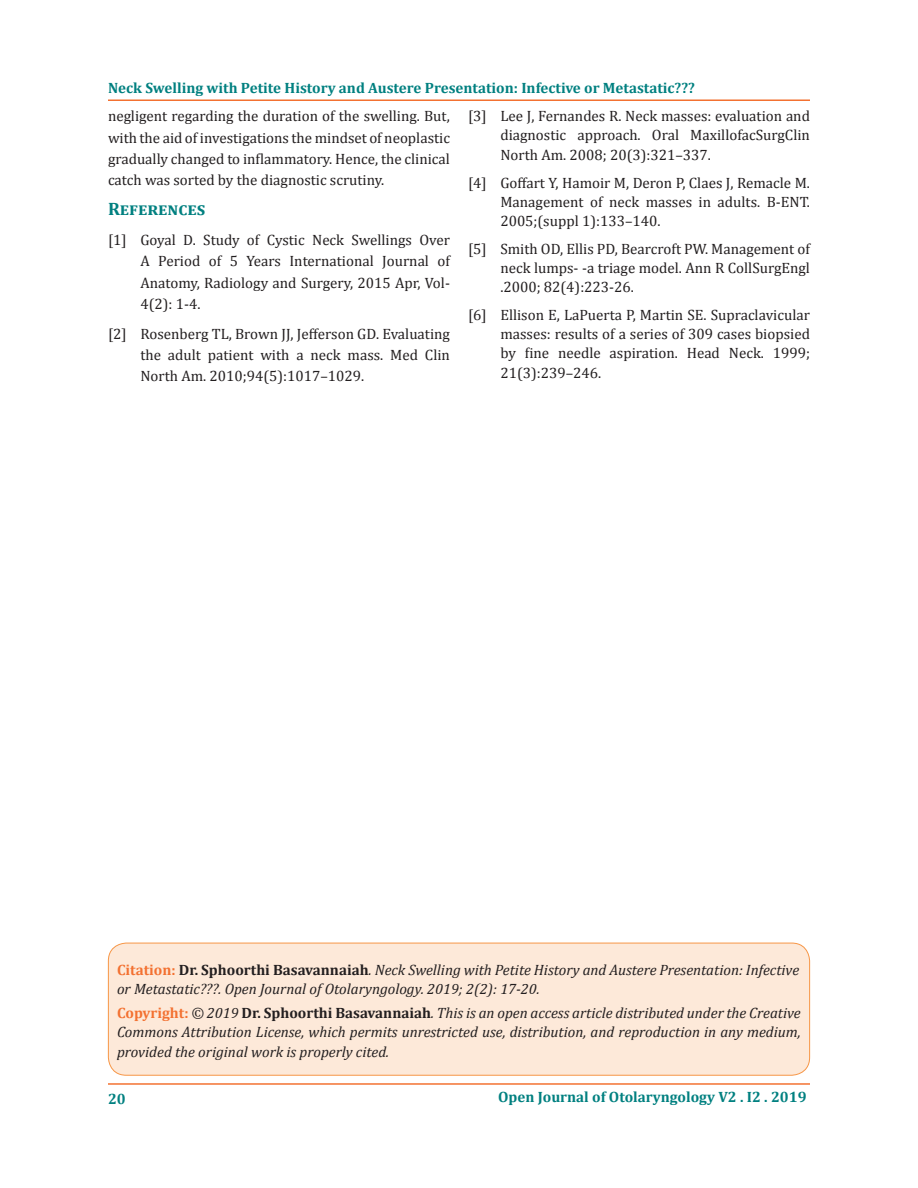
<style>
.page{position:relative;width:918px;height:1188px;background:#fff}
.page>*{position:absolute;margin:0;border:0;box-sizing:border-box;transform-origin:0 0}
.t1{font:700 18px "Cambria";color:#008080}
.List_Paragraph{font:15px/19.2px "Cambria";color:#231f20;text-align:justify}
.t2{font:italic 15px/19.5px "Cambria";color:#231f20}
.t3{font:700 15px "Cambria";color:#008080}
.s1{font-weight:700;font-style:normal;color:#f37131}
.s2{font-weight:700;font-style:normal}
</style>
<div class="page">
<hr style="left:108px;top:1083px;width:702px;height:2px;background:#f37232">
<hr style="left:108px;top:99px;width:702px;height:2px;background:#f37131">
<div style="left:108px;top:943px;width:702px;height:132px;background:#fde9d9;border-radius:18px"></div>
<div style="left:108px;top:943px;width:702px;height:133px;border:1px solid #f79646;border-radius:18px"></div>
<p class="t3" style="left:108px;top:77px;width:588px">Neck Swelling with Petite History and Austere Presentation: Infective or Metastatic???</p>
<p class="List_Paragraph" style="left:108px;top:105px;width:344px;line-height:21.3px">negligent regarding the duration of the swelling. But, with the aid of investigations the mindset of neoplastic gradually changed to inflammatory. Hence, the clinical catch was sorted by the diagnostic scrutiny.</p>
<p class="t1" style="left:108px;top:196px;width:99px">References</p>
<p class="List_Paragraph" style="left:140px;top:229px;width:311px;line-height:21.3px;text-indent:-32px">[1] Goyal D. Study of Cystic Neck Swellings Over A Period of 5 Years International Journal of Anatomy, Radiology and Surgery, 2015 Apr, Vol-4(2): 1-4.</p>
<p class="List_Paragraph" style="left:140px;top:323px;width:311px;line-height:21.3px;text-indent:-32px">[2] Rosenberg TL, Brown JJ, Jefferson GD. Evaluating the adult patient with a neck mass. Med Clin North Am. 2010;94(5):1017–1029.</p>
<p class="List_Paragraph" style="left:500px;top:106px;width:311px;text-indent:-32px">[3] Lee J, Fernandes R. Neck masses: evaluation and diagnostic approach. Oral MaxillofacSurgClin North Am. 2008; 20(3):321–337.</p>
<p class="List_Paragraph" style="left:500px;top:173px;width:311px;text-indent:-32px">[4] Goffart Y, Hamoir M, Deron P, Claes J, Remacle M.<br>Management of neck masses in adults. B-ENT.<br>2005;(suppl 1):133–140.</p>
<p class="List_Paragraph" style="left:500px;top:239px;width:311px;text-indent:-32px">[5] Smith OD, Ellis PD, Bearcroft PW. Management of neck lumps- -a triage model. Ann R CollSurgEngl .2000; 82(4):223-26.</p>
<p class="List_Paragraph" style="left:500px;top:305px;width:311px;text-indent:-32px">[6] Ellison E, LaPuerta P, Martin SE. Supraclavicular masses: results of a series of 309 cases biopsied by fine needle aspiration. Head Neck. 1999; 21(3):239–246.</p>
<p class="t2" style="left:117px;top:959px;width:684px"><span class="s1">Citation:</span> <span class="s2">Dr. Sphoorthi Basavannaiah</span>. Neck Swelling with Petite History and Austere Presentation: Infective or Metastatic???. Open Journal of Otolaryngology. 2019; 2(2): 17-20.</p>
<p class="t2" style="left:117px;top:1002px;width:685px;text-align:justify"><span class="s1">Copyright:</span> © 2019 <span class="s2">Dr. Sphoorthi Basavannaiah</span>. This is an open access article distributed under the Creative Commons Attribution License, which permits unrestricted use, distribution, and reproduction in any medium, provided the original work is properly cited.</p>
<p class="t3" style="left:108px;top:1089px;width:19px">20</p>
<p class="t3" style="left:498px;top:1086px;width:310px">Open Journal of Otolaryngology V2 . I2 . 2019</p>
</div>
